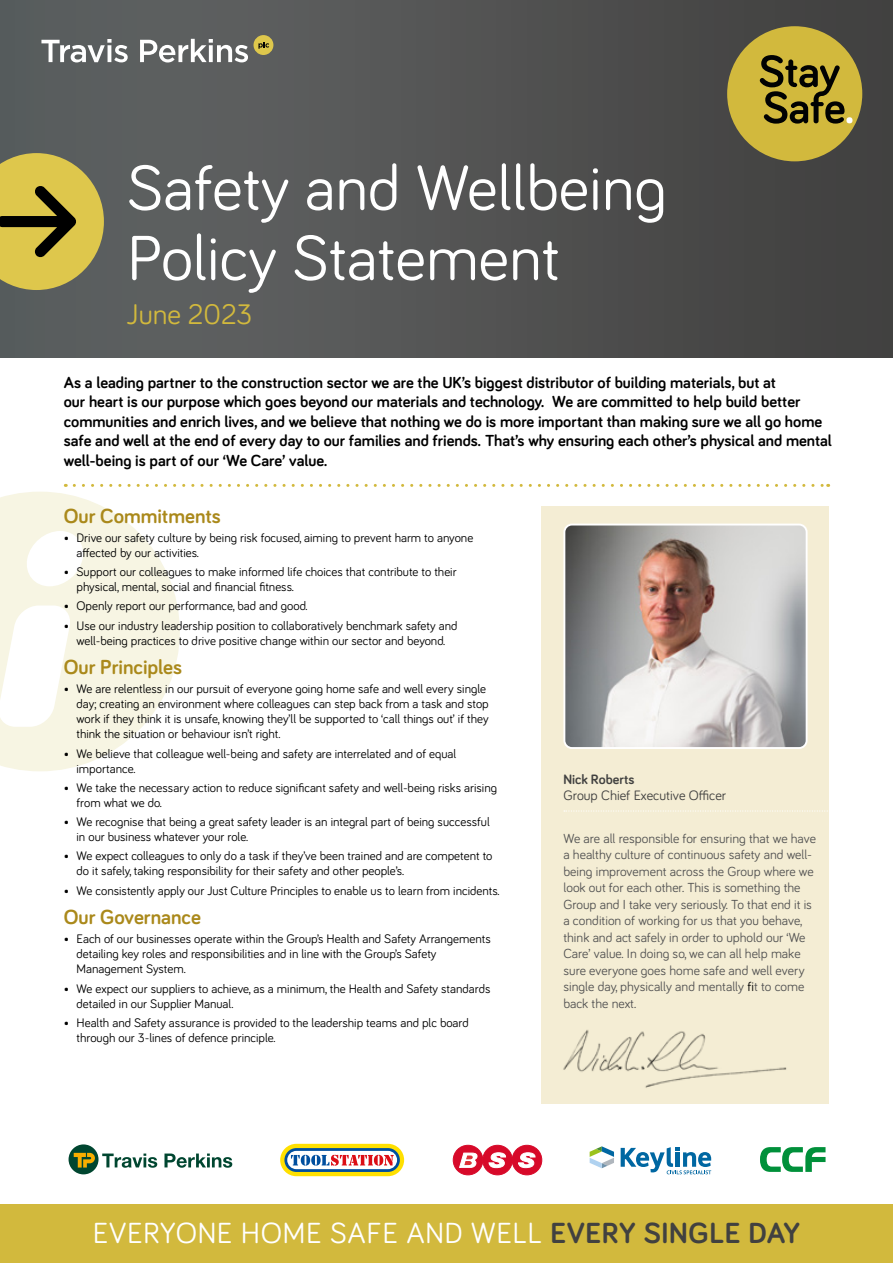
<style>
.page{position:relative;width:893px;height:1263px;background:#fff}
.page>*{position:absolute;margin:0;border:0;box-sizing:border-box;transform-origin:0 0}
.t1{font:65.25px/70.1px "Bariol";color:#fff}
.t2{font:30px "Bariol";letter-spacing:.02em;color:#fff}
.t3{font:29.25px "Bariol";color:#d2b93d}
.t4{font:700 21px "Bariol";color:#aa891b}
.t5{font:700 16.5px/19.5px "Bariol";color:#000}
.t6{font:14.1px "Bariol";color:#414140}
.t7{font:700 14.1px "Bariol";color:#414140}
.t8{font:13.5px/16.5px "Bariol";color:#535353}
.t9{font:12.75px/15px "Bariol";color:#000}
.s1{color:#000}
.s2{font-weight:700;color:#414140}
</style>
<div class="page">
<svg style="left:0;top:492px;width:180px;height:279px;fill:#f7f5e3"></svg>
<div style="left:0;top:0;width:893px;height:357px;background:linear-gradient(to right,#606465,#434241)"></div>
<svg style="left:41px;top:39px;width:87px;height:23px"></svg>
<svg style="left:140px;top:39px;width:108px;height:23px"></svg>
<div style="left:253px;top:35px;width:20px;height:20px;background:#dec74c;border-radius:50%"></div>
<svg style="left:258px;top:42px;width:11px;height:7px"></svg>
<div style="left:0;top:1204px;width:893px;height:59px;background:#d2b93d"></div>
<svg style="left:0;top:153px;width:104px;height:137px;background:#ae9e45"></svg>
<svg style="left:74px;top:484px;width:755px;height:3px"></svg>
<div style="left:541px;top:506px;width:288px;height:597px;background:#f4edd4"></div>
<img style="left:563px;top:1030px;width:224px;height:58px">
<svg style="left:564px;top:810px;width:264px;height:2px"></svg>
<img style="left:566px;top:527px;width:239px;height:219px">
<div style="left:563px;top:524px;width:245px;height:225px;border:2px solid #fff;border-radius:8px"></div>
<div style="left:727px;top:26px;width:135px;height:135px;background:#d2b93d;border-radius:50%"></div>
<svg style="left:760px;top:55px;width:92px;height:69px"></svg>
<svg style="left:590px;top:1146px;width:24px;height:22px"></svg>
<svg style="left:621px;top:1147px;width:90px;height:27px"></svg>
<svg style="left:102px;top:1153px;width:55px;height:15px"></svg>
<svg style="left:164px;top:1153px;width:68px;height:15px"></svg>
<svg style="left:67px;top:1143px;width:33px;height:32px"></svg>
<svg style="left:69px;top:1144px;width:30px;height:30px"></svg>
<svg style="left:74px;top:1153px;width:21px;height:14px"></svg>
<svg style="left:760px;top:1147px;width:65px;height:25px"></svg>
<svg style="left:452px;top:1144px;width:91px;height:32px"></svg>
<div style="left:280px;top:1144px;width:124px;height:32px;background:#ffe000;border-radius:16px"></div>
<svg style="left:284px;top:1148px;width:116px;height:24px;background:#a5a2b2"></svg>
<h1 class="t1" style="left:127px;top:150px;width:541px">Safety and Wellbeing<br>Policy Statement</h1>
<h3 class="t3" style="left:127px;top:294px;width:127px">June 2023</h3>
<p class="t5" style="left:64px;top:372px;width:770px">As a leading partner to the construction sector we are the UK’s biggest distributor of building materials, but at<br>our heart is our purpose which goes beyond our materials and technology. We are committed to help build better communities and enrich lives, and we believe that nothing we do is more important than making sure we all go home safe and well at the end of every day to our families and friends. That’s why ensuring each other’s physical and mental well-being is part of our ‘We Care’ value.</p>
<h3 class="t4" style="left:64px;top:501px;width:159px">Our Commitments</h3>
<p class="t9" style="left:77px;top:529px;width:398px;text-indent:-13px">• Drive our safety culture by being risk focused, aiming to prevent harm to anyone affected by our activities.</p>
<p class="t9" style="left:77px;top:564px;width:382px;text-indent:-13px">• Support our colleagues to make informed life choices that contribute to their physical, mental, social and financial fitness.</p>
<p class="t9" style="left:64px;top:598px;width:245px">• Openly report our performance, bad and good.</p>
<p class="t9" style="left:64px;top:617px;width:395px;text-align:center">• Use our industry leadership position to collaboratively benchmark safety and well-being practices to drive positive change within our sector and beyond.</p>
<h3 class="t4" style="left:64px;top:653px;width:120px">Our Principles</h3>
<p class="t9" style="left:77px;top:681px;width:414px;text-indent:-13px">• We are relentless in our pursuit of everyone going home safe and well every single day; creating an environment where colleagues can step back from a task and stop work if they think it is unsafe, knowing they’ll be supported to ‘call things out’ if they think the situation or behaviour isn’t right.</p>
<p class="t9" style="left:77px;top:745px;width:381px;text-indent:-13px">• We believe that colleague well-being and safety are interrelated and of equal importance.</p>
<p class="t9" style="left:77px;top:779px;width:422px;text-indent:-13px">• We take the necessary action to reduce significant safety and well-being risks arising from what we do.</p>
<p class="t9" style="left:77px;top:814px;width:415px;text-indent:-13px">• We recognise that being a great safety leader is an integral part of being successful in our business whatever your role.</p>
<p class="t9" style="left:77px;top:848px;width:417px;text-indent:-13px">• We expect colleagues to only do a task if they’ve been trained and are competent to do it safely, taking responsibility for their safety and other people’s.</p>
<p class="t9" style="left:64px;top:882px;width:437px">• We consistently apply our Just Culture Principles to enable us to learn from incidents.</p>
<h3 class="t4" style="left:64px;top:903px;width:139px">Our Governance</h3>
<p class="t9" style="left:77px;top:931px;width:416px;text-indent:-13px">• Each of our businesses operate within the Group’s Health and Safety Arrangements detailing key roles and responsibilities and in line with the Group’s Safety<br>Management System.</p>
<p class="t9" style="left:77px;top:980px;width:415px;text-indent:-13px">• We expect our suppliers to achieve, as a minimum, the Health and Safety standards detailed in our Supplier Manual.</p>
<p class="t9" style="left:77px;top:1014px;width:394px;text-indent:-13px">• Health and Safety assurance is provided to the leadership teams and plc board through our 3-lines of defence principle.</p>
<p class="t7" style="left:563px;top:769px;width:73px">Nick Roberts</p>
<p class="t6" style="left:563px;top:786px;width:164px">Group Chief Executive Officer</p>
<p class="t8" style="left:563px;top:829px;width:254px">We are all responsible for ensuring that we have a healthy culture of continuous safety and well&shy;being improvement across the Group where we look out for each other. This is something the Group and I take very seriously. To that end it is a condition of working for us that you behave, think and act safely in order to uphold our ‘We Care’ value. In doing so, we can all help make sure everyone goes home safe and well every single day, physically and mentally <span class="s1">fi</span>t to come back the next.</p>
<h2 class="t2" style="left:93px;top:1212px;width:708px">EVERYONE HOME SAFE AND WELL <span class="s2">EVERY SINGLE DAY</span></h2>
</div>
